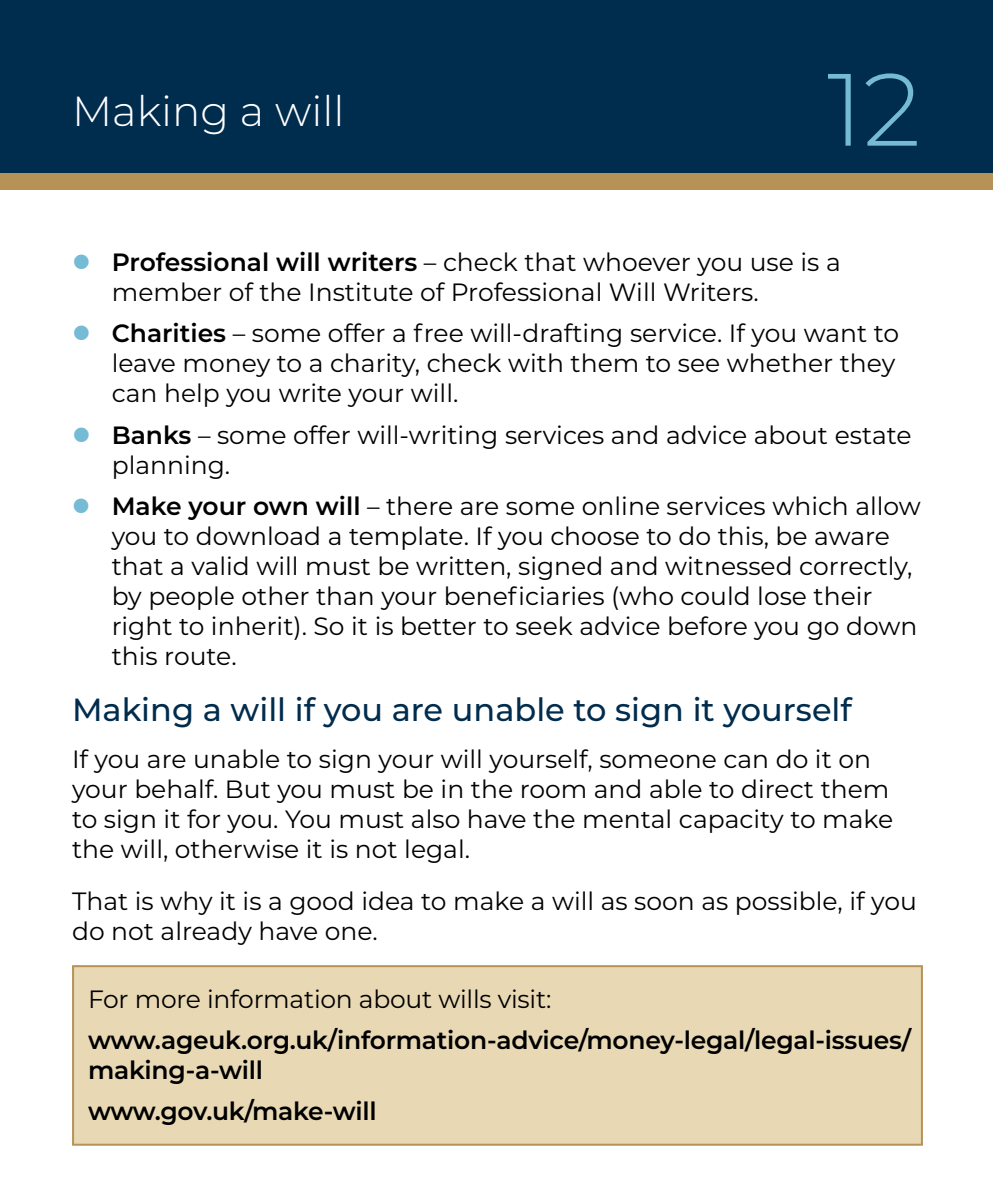
<style>
.page{position:relative;width:993px;height:1191px;background:#fff}
.page>*{position:absolute;margin:0;border:0;box-sizing:border-box;transform-origin:0 0}
.t1{font:300 102.4px "Montserrat Alternates";color:#75bbd5}
.t2{font:300 42px "Montserrat";color:#fff}
.t3{font:500 32px "Montserrat";color:#002c4d}
.t4{font:25px/30px "Montserrat";color:#000}
.t5{font:600 25px/30px "Montserrat";letter-spacing:-.01em;color:#000}
.s1{font-weight:600}
</style>
<div class="page">
<div style="left:0;top:9px;width:992px;height:181px;background:#b79257"></div>
<div style="left:0;top:0;width:992px;height:173px;background:#002c4d"></div>
<div style="left:72px;top:965px;width:850px;height:180px;background:#e8d9b4;border:2px solid #b79257"></div>
<h2 class="t2" style="left:72px;top:82px;width:274px">Making a will</h2>
<h1 class="t1" style="left:826px;top:40px;width:95px">12</h1>
<p class="t4" style="left:112px;top:246px;width:730px"><span class="s1">Professional will writers</span> – check that whoever you use is a member of the Institute of Professional Will Writers.</p>
<p class="t4" style="left:112px;top:317px;width:788px"><span class="s1">Charities</span> – some offer a free will-drafting service. If you want to leave money to a charity, check with them to see whether they can help you write your will.</p>
<p class="t4" style="left:112px;top:419px;width:801px"><span class="s1">Banks</span> – some offer will-writing services and advice about estate planning.</p>
<p class="t4" style="left:112px;top:490px;width:810px"><span class="s1">Make your own will</span> – there are some online services which allow you to download a template. If you choose to do this, be aware that a valid will must be written, signed and witnessed correctly, by people other than your beneficiaries (who could lose their right to inherit). So it is better to seek advice before you go down this route.</p>
<p class="t3" style="left:72px;top:687px;width:781px">Making a will if you are unable to sign it yourself</p>
<p class="t4" style="left:72px;top:742px;width:822px">If you are unable to sign your will yourself, someone can do it on your behalf. But you must be in the room and able to direct them to sign it for you. You must also have the mental capacity to make the will, otherwise it is not legal.</p>
<p class="t4" style="left:72px;top:885px;width:846px">That is why it is a good idea to make a will as soon as possible, if you do not already have one.</p>
<p class="t4" style="left:88px;top:982px;width:464px">For more information about wills visit:</p>
<p class="t5" style="left:88px;top:1024px;width:824px">www.ageuk.org.uk/information-advice/money-legal/legal-issues/ making-a-will</p>
<p class="t5" style="left:88px;top:1095px;width:290px">www.gov.uk/make-will</p>
</div>
